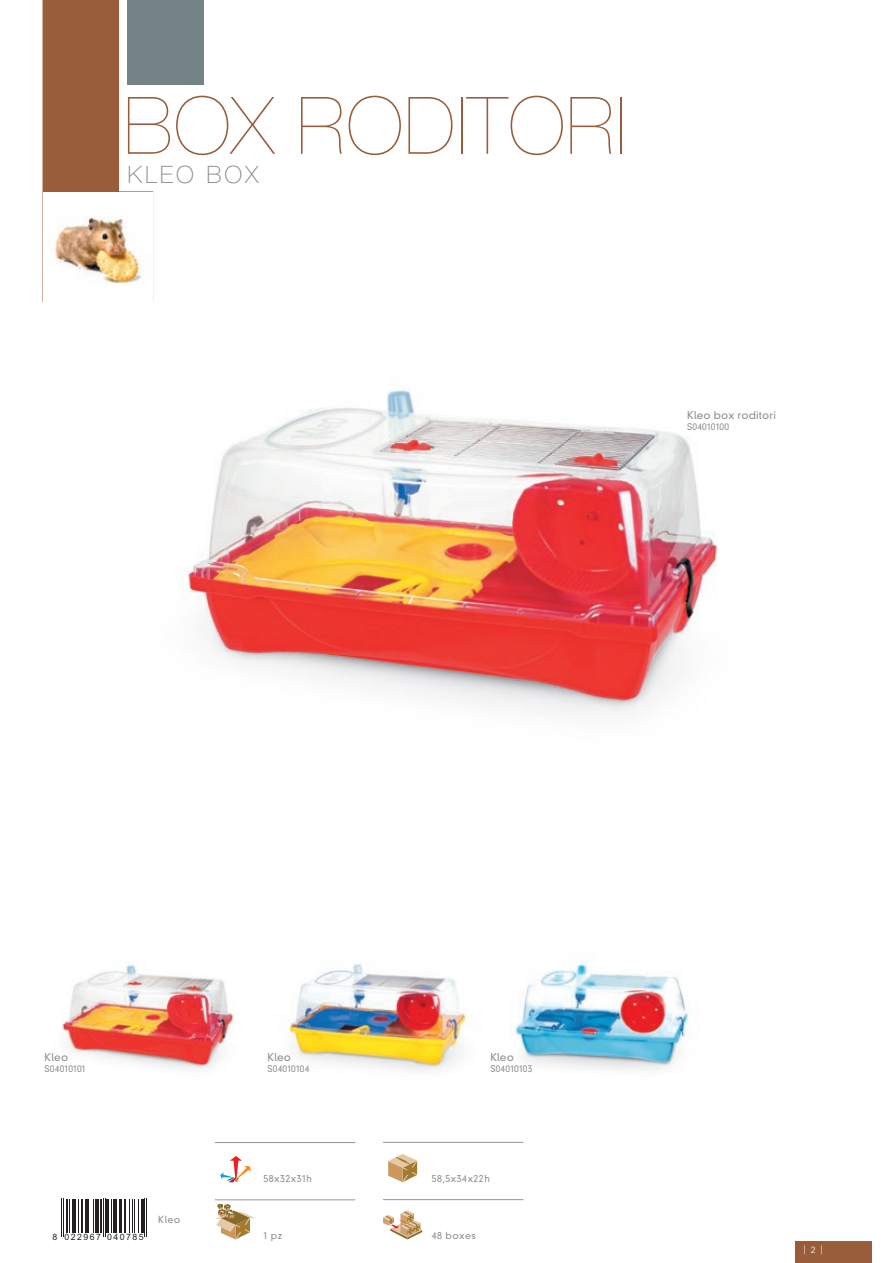
<style>
.page{position:relative;width:893px;height:1263px;background:#fff}
.page>*{position:absolute;margin:0;border:0;box-sizing:border-box;transform-origin:0 0}
.t1{font:200 79.5px "Helvetica Neue";letter-spacing:.01em;color:#9a5d3c}
.t2{font:100 24px "Helvetica Neue";letter-spacing:.12em;color:#8a8c8f}
.t3{font:300 10.5px "DIN Neuzeit Grotesk";letter-spacing:.02em;color:#8a8c8f}
.t4{font:300 9.45px "DIN Neuzeit Grotesk";letter-spacing:.05em;color:#8a8c8f}
.t5{font:300 9px "DIN Neuzeit Grotesk";letter-spacing:.02em;color:#8a8c8f}
.t6{font:300 9px "Univers";color:#fff}
.t7{font:8.7px "Arial";letter-spacing:.17em;color:#231f20}
</style>
<div class="page">
<div style="left:127px;top:0;width:77px;height:85px;background:#748386"></div>
<div style="left:795px;top:1242px;width:77px;height:21px;background:#9a5d3c"></div>
<svg style="left:43px;top:0;width:110px;height:192px"></svg>
<img style="left:54px;top:216px;width:89px;height:69px">
<img style="left:186px;top:390px;width:532px;height:325px">
<svg style="left:220px;top:1156px;width:31px;height:26px"></svg>
<hr style="left:215px;top:1142px;width:140px;height:1px;background:#939598">
<hr style="left:215px;top:1199px;width:140px;height:1px;background:#939598">
<svg style="left:215px;top:1204px;width:41px;height:35px"></svg>
<hr style="left:383px;top:1199px;width:140px;height:1px;background:#939598">
<hr style="left:383px;top:1142px;width:140px;height:1px;background:#939598">
<svg style="left:388px;top:1154px;width:29px;height:28px"></svg>
<svg style="left:383px;top:1210px;width:39px;height:29px"></svg>
<img style="left:62px;top:965px;width:173px;height:104px">
<img style="left:288px;top:964px;width:180px;height:107px">
<img style="left:515px;top:963px;width:174px;height:108px">
<hr style="left:61px;top:1199px;width:1px;height:38px;background:#231f20">
<hr style="left:63px;top:1199px;width:1px;height:38px;background:#231f20">
<hr style="left:66px;top:1199px;width:2px;height:33px;background:#231f20">
<hr style="left:69px;top:1199px;width:1px;height:33px;background:#231f20">
<hr style="left:72px;top:1199px;width:2px;height:33px;background:#231f20">
<hr style="left:75px;top:1199px;width:1px;height:33px;background:#231f20">
<hr style="left:78px;top:1199px;width:1px;height:33px;background:#231f20">
<hr style="left:81px;top:1199px;width:2px;height:33px;background:#231f20">
<hr style="left:85px;top:1199px;width:1px;height:33px;background:#231f20">
<hr style="left:86px;top:1199px;width:3px;height:33px;background:#231f20">
<hr style="left:93px;top:1199px;width:1px;height:33px;background:#231f20">
<hr style="left:95px;top:1199px;width:1px;height:33px;background:#231f20">
<hr style="left:96px;top:1199px;width:3px;height:33px;background:#231f20">
<hr style="left:100px;top:1199px;width:2px;height:33px;background:#231f20">
<hr style="left:103px;top:1199px;width:1px;height:38px;background:#231f20">
<hr style="left:105px;top:1199px;width:1px;height:38px;background:#231f20">
<hr style="left:106px;top:1199px;width:3px;height:33px;background:#231f20">
<hr style="left:111px;top:1199px;width:1px;height:33px;background:#231f20">
<hr style="left:113px;top:1199px;width:1px;height:33px;background:#231f20">
<hr style="left:115px;top:1199px;width:2px;height:33px;background:#231f20">
<hr style="left:119px;top:1199px;width:3px;height:33px;background:#231f20">
<hr style="left:124px;top:1199px;width:1px;height:33px;background:#231f20">
<hr style="left:125px;top:1199px;width:1px;height:33px;background:#231f20">
<hr style="left:129px;top:1199px;width:1px;height:33px;background:#231f20">
<hr style="left:132px;top:1199px;width:1px;height:33px;background:#231f20">
<hr style="left:134px;top:1199px;width:1px;height:33px;background:#231f20">
<hr style="left:138px;top:1199px;width:1px;height:33px;background:#231f20">
<hr style="left:141px;top:1199px;width:3px;height:33px;background:#231f20">
<hr style="left:144px;top:1199px;width:1px;height:38px;background:#231f20">
<hr style="left:146px;top:1199px;width:1px;height:38px;background:#231f20">
<h1 class="t1" style="left:124px;top:80px;width:503px">BOX RODITORI</h1>
<p class="t2" style="left:127px;top:161px;width:133px">KLEO BOX</p>
<p class="t3" style="left:687px;top:409px;width:90px">Kleo box roditori</p>
<p class="t5" style="left:687px;top:421px;width:43px">S04010100</p>
<p class="t3" style="left:45px;top:1051px;width:25px">Kleo</p>
<p class="t5" style="left:45px;top:1063px;width:42px">S04010101</p>
<p class="t7" style="left:53px;top:1231px;width:93px">8 022967 040785</p>
<p class="t4" style="left:158px;top:1214px;width:24px">Kleo</p>
<p class="t3" style="left:268px;top:1051px;width:25px">Kleo</p>
<p class="t5" style="left:268px;top:1063px;width:43px">S04010104</p>
<p class="t4" style="left:263px;top:1173px;width:50px">58x32x31h</p>
<p class="t4" style="left:263px;top:1230px;width:20px">1 pz</p>
<p class="t3" style="left:490px;top:1051px;width:25px">Kleo</p>
<p class="t5" style="left:490px;top:1063px;width:43px">S04010103</p>
<p class="t4" style="left:432px;top:1173px;width:59px">58,5x34x22h</p>
<p class="t4" style="left:432px;top:1230px;width:45px">48 boxes</p>
<p class="t6" style="left:804px;top:1244px;width:21px">| 2 |</p>
</div>
